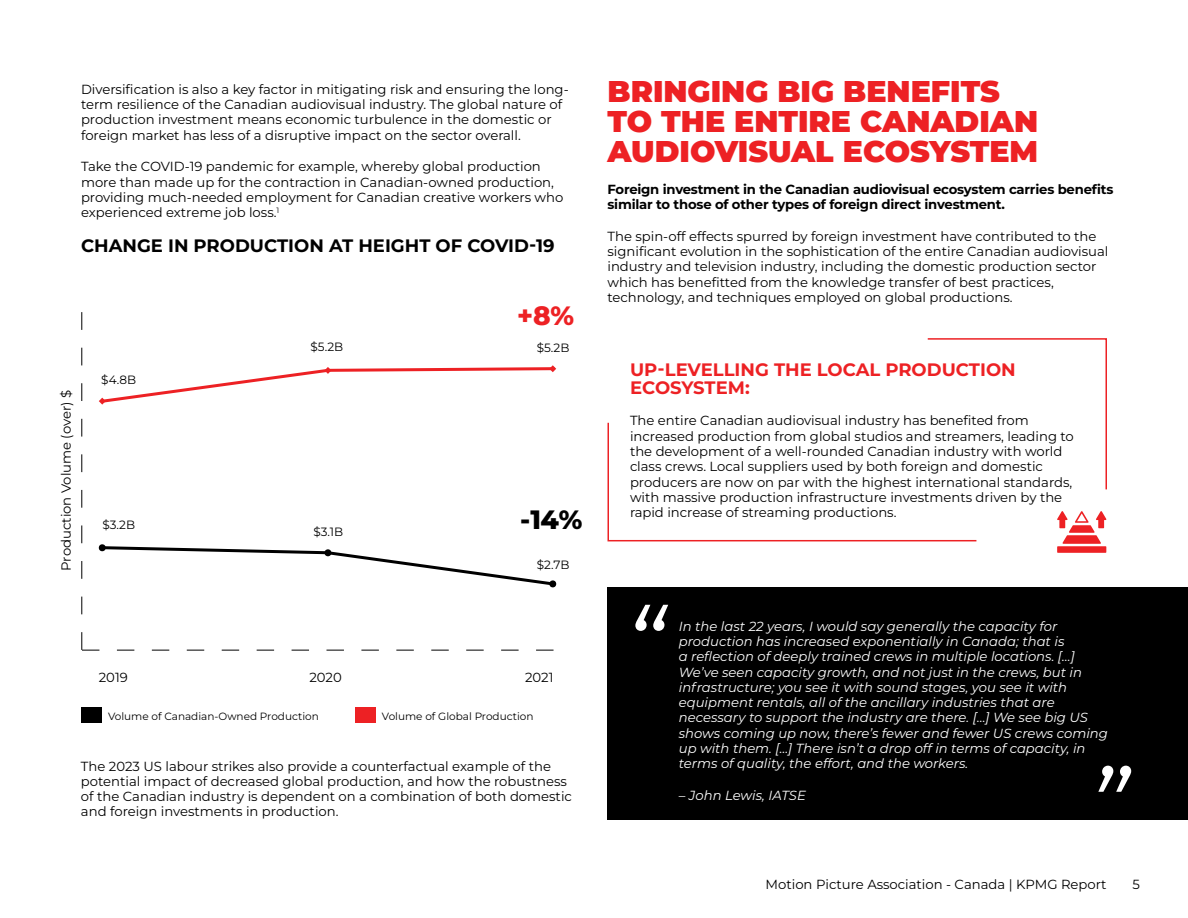
<style>
.page{position:relative;width:1188px;height:918px;background:#fff}
.page>*{position:absolute;margin:0;border:0;box-sizing:border-box;transform-origin:0 0}
.t1{font:900 30px/30px "Montserrat";color:#ed2124}
.t2{font:800 26.55px "Montserrat";color:#000}
.t3{font:800 26.55px "Montserrat";color:#ed2124}
.t4{font:700 18px/18px "Montserrat";color:#ed2124}
.t5{font:700 18px "Montserrat";color:#000}
.t6{font:13.2px/15.3px "Montserrat";color:#000}
.t7{font:italic 13.2px/15.3px "Montserrat";color:#fff}
.t8{font:700 13.2px/15.3px "Montserrat";letter-spacing:-.015em;color:#000}
.t9{font:12px "Montserrat";color:#000}
.t10{font:10.5px "Montserrat";color:#000}
</style>
<div class="page">
<div style="left:608px;top:587px;width:580px;height:233px;background:#000"></div>
<div style="left:81px;top:707px;width:21px;height:16px;background:#000"></div>
<div style="left:355px;top:707px;width:21px;height:16px;background:#ed2124"></div>
<svg style="left:82px;top:312px;width:475px;height:339px"></svg>
<svg style="left:927px;top:338px;width:180px;height:152px"></svg>
<svg style="left:607px;top:421px;width:371px;height:121px"></svg>
<svg style="left:635px;top:605px;width:33px;height:26px"></svg>
<svg style="left:1098px;top:766px;width:33px;height:26px"></svg>
<div style="left:1057px;top:546px;width:49px;height:7px;background:#ed2124"></div>
<svg style="left:1057px;top:511px;width:49px;height:33px"></svg>
<p class="t6" style="left:81px;top:81px;width:489px">Diversification is also a key factor in mitigating risk and ensuring the long&shy;term resilience of the Canadian audiovisual industry. The global nature of production investment means economic turbulence in the domestic or foreign market has less of a disruptive impact on the sector overall.</p>
<p class="t6" style="left:81px;top:159px;width:484px">Take the COVID-19 pandemic for example, whereby global production more than made up for the contraction in Canadian-owned production, providing much-needed employment for Canadian creative workers who experienced extreme job loss.<sup>1</sup></p>
<h3 class="t5" style="left:81px;top:233px;width:475px">CHANGE IN PRODUCTION AT HEIGHT OF COVID-19</h3>
<p class="t6" style="left:58px;top:571px;width:182px;rotate:-90deg">Production Volume (over) $</p>
<p class="t9" style="left:101px;top:371px;width:37px">$4.8B</p>
<p class="t9" style="left:102px;top:516px;width:34px">$3.2B</p>
<p class="t9" style="left:311px;top:339px;width:34px">$5.2B</p>
<p class="t9" style="left:314px;top:524px;width:31px">$3.1B</p>
<h2 class="t3" style="left:517px;top:298px;width:59px">+8%</h2>
<p class="t9" style="left:537px;top:340px;width:34px">$5.2B</p>
<h2 class="t2" style="left:520px;top:502px;width:64px">-14%</h2>
<p class="t9" style="left:537px;top:557px;width:34px">$2.7B</p>
<p class="t6" style="left:99px;top:669px;width:31px">2019</p>
<p class="t6" style="left:309px;top:669px;width:34px">2020</p>
<p class="t6" style="left:525px;top:669px;width:30px">2021</p>
<p class="t10" style="left:108px;top:709px;width:212px">Volume of Canadian-Owned Production</p>
<p class="t10" style="left:382px;top:709px;width:153px">Volume of Global Production</p>
<p class="t6" style="left:81px;top:758px;width:492px">The 2023 US labour strikes also provide a counterfactual example of the potential impact of decreased global production, and how the robustness of the Canadian industry is dependent on a combination of both domestic and foreign investments in production.</p>
<h1 class="t1" style="left:608px;top:76px;width:432px">BRINGING BIG BENEFITS<br>TO THE ENTIRE CANADIAN<br>AUDIOVISUAL ECOSYSTEM</h1>
<p class="t8" style="left:608px;top:181px;width:507px">Foreign investment in the Canadian audiovisual ecosystem carries benefits similar to those of other types of foreign direct investment.</p>
<p class="t6" style="left:608px;top:228px;width:502px">The spin-off effects spurred by foreign investment have contributed to the significant evolution in the sophistication of the entire Canadian audiovisual industry and television industry, including the domestic production sector which has benefitted from the knowledge transfer of best practices, technology, and techniques employed on global productions.</p>
<h3 class="t4" style="left:630px;top:360px;width:387px">UP-LEVELLING THE LOCAL PRODUCTION<br>ECOSYSTEM:</h3>
<p class="t6" style="left:630px;top:413px;width:445px">The entire Canadian audiovisual industry has benefited from increased production from global studios and streamers, leading to the development of a well-rounded Canadian industry with world class crews. Local suppliers used by both foreign and domestic producers are now on par with the highest international standards, with massive production infrastructure investments driven by the rapid increase of streaming productions.</p>
<p class="t7" style="left:679px;top:618px;width:431px">In the last 22 years, I would say generally the capacity for production has increased exponentially in Canada; that is<br>a reflection of deeply trained crews in multiple locations. […] We’ve seen capacity growth, and not just in the crews, but in infrastructure; you see it with sound stages, you see it with equipment rentals, all of the ancillary industries that are necessary to support the industry are there. […] We see big US shows coming up now, there’s fewer and fewer US crews coming up with them. […] There isn’t a drop off in terms of capacity, in terms of quality, the effort, and the workers.</p>
<p class="t7" style="left:679px;top:787px;width:129px">– John Lewis, IATSE</p>
<p class="t6" style="left:766px;top:876px;width:343px">Motion Picture Association - Canada | KPMG Report</p>
<p class="t6" style="left:1133px;top:876px;width:9px">5</p>
</div>
